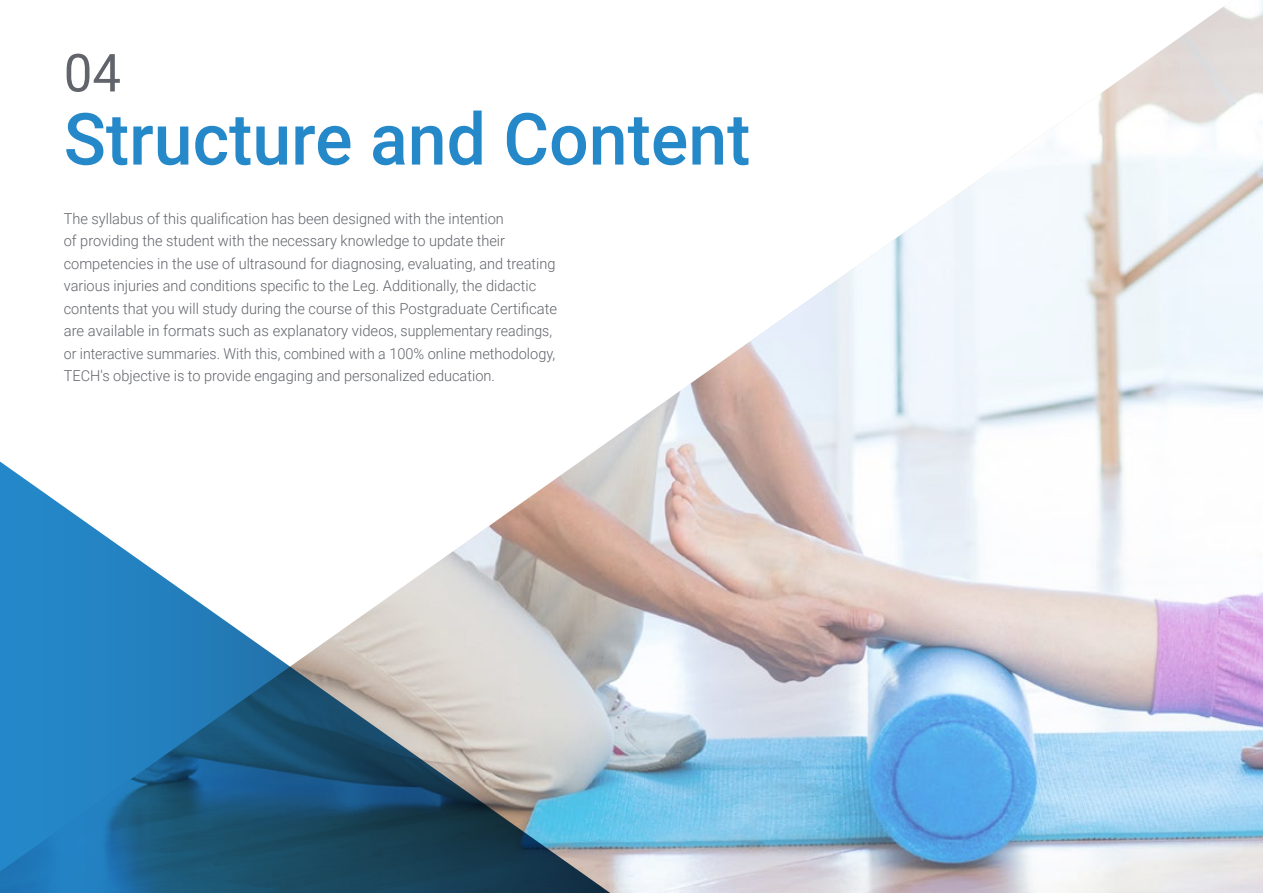
<style>
.page{position:relative;width:1263px;height:893px;background:#fff}
.page>*{position:absolute;margin:0;border:0;box-sizing:border-box;transform-origin:0 0}
.t1{font:500 72px "Roboto";color:#2488c9}
.t2{font:52.5px "Roboto";color:#61646a}
.t3{font:300 15px/22.5px "Roboto";color:#61646a}
</style>
<div class="page">
<img style="left:602px;top:0;width:661px;height:893px">
<svg style="left:0;top:446px;width:640px;height:447px"></svg>
<h2 class="t2" style="left:64px;top:36px;width:59px">04</h2>
<h1 class="t1" style="left:64px;top:89px;width:688px">Structure and Content</h1>
<p class="t3" style="left:64px;top:207px;width:495px">The syllabus of this qualification has been designed with the intention<br>of providing the student with the necessary knowledge to update their competencies in the use of ultrasound for diagnosing, evaluating, and treating various injuries and conditions specific to the Leg. Additionally, the didactic contents that you will study during the course of this Postgraduate Certificate are available in formats such as explanatory videos, supplementary readings, or interactive summaries. With this, combined with a 100% online methodology, TECH's objective is to provide engaging and personalized education.</p>
</div>
